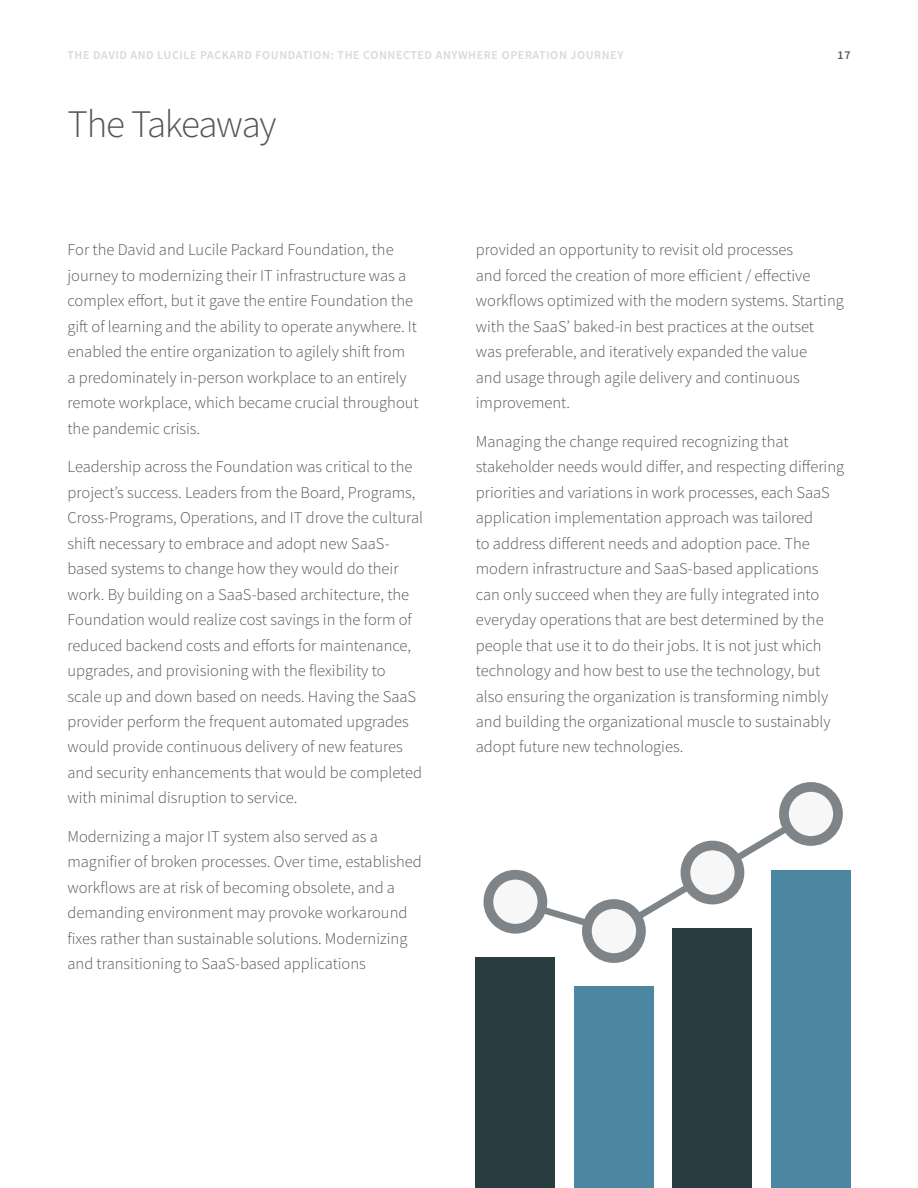
<style>
.page{position:relative;width:918px;height:1188px;background:#fff}
.page>*{position:absolute;margin:0;border:0;box-sizing:border-box;transform-origin:0 0}
.t1{font:300 39px "Source Sans Pro";letter-spacing:-.035em;color:#54565a}
.t2{font:300 16.5px/25.5px "Source Sans Pro";color:#54565a}
.t3{font:600 12px "Source Sans Pro";letter-spacing:.05em;color:#d9d8d6}
.t4{font:600 12px "Source Sans Pro";color:#54565a}
</style>
<div class="page">
<svg style="left:507px;top:807px;width:298px;height:131px"></svg>
<div style="left:476px;top:958px;width:79px;height:230px;background:#283d3f"></div>
<div style="left:574px;top:987px;width:79px;height:201px;background:#4b87a0"></div>
<div style="left:673px;top:928px;width:79px;height:260px;background:#283d3f"></div>
<div style="left:771px;top:870px;width:79px;height:318px;background:#4b87a0"></div>
<svg style="left:488px;top:875px;width:54px;height:54px"></svg>
<div style="left:484px;top:870px;width:63px;height:64px;border:10px solid #7e8487;border-radius:50%"></div>
<svg style="left:587px;top:904px;width:54px;height:54px"></svg>
<div style="left:582px;top:899px;width:64px;height:64px;border:10px solid #7e8487;border-radius:50%"></div>
<div style="left:685px;top:846px;width:54px;height:54px;background:#f7f7f7;border-radius:50%"></div>
<div style="left:681px;top:841px;width:63px;height:63px;border:10px solid #7e8487;border-radius:50%"></div>
<svg style="left:784px;top:787px;width:54px;height:54px"></svg>
<div style="left:779px;top:782px;width:64px;height:64px;border:10px solid #7e8487;border-radius:50%"></div>
<p class="t3" style="left:68px;top:47px;width:557px">THE DAVID AND LUCILE PACKARD FOUNDATION: THE CONNECTED ANYWHERE OPERATION JOURNEY</p>
<p class="t4" style="left:838px;top:47px;width:14px">17</p>
<h1 class="t1" style="left:68px;top:100px;width:210px">The Takeaway</h1>
<p class="t2" style="left:68px;top:237px;width:353px">For the David and Lucile Packard Foundation, the journey to modernizing their IT infrastructure was a complex effort, but it gave the entire Foundation the gift of learning and the ability to operate anywhere. It enabled the entire organization to agilely shift from<br>a predominately in-person workplace to an entirely remote workplace, which became crucial throughout the pandemic crisis.</p>
<p class="t2" style="left:68px;top:454px;width:357px">Leadership across the Foundation was critical to the project’s success. Leaders from the Board, Programs, Cross-Programs, Operations, and IT drove the cultural shift necessary to embrace and adopt new SaaS&shy;based systems to change how they would do their work. By building on a SaaS-based architecture, the Foundation would realize cost savings in the form of reduced backend costs and efforts for maintenance, upgrades, and provisioning with the flexibility to scale up and down based on needs. Having the SaaS provider perform the frequent automated upgrades would provide continuous delivery of new features and security enhancements that would be completed with minimal disruption to service.</p>
<p class="t2" style="left:68px;top:824px;width:356px">Modernizing a major IT system also served as a magnifier of broken processes. Over time, established workflows are at risk of becoming obsolete, and a demanding environment may provoke workaround fixes rather than sustainable solutions. Modernizing and transitioning to SaaS-based applications</p>
<p class="t2" style="left:476px;top:237px;width:369px">provided an opportunity to revisit old processes<br>and forced the creation of more efficient / effective workflows optimized with the modern systems. Starting with the SaaS’ baked-in best practices at the outset was preferable, and iteratively expanded the value<br>and usage through agile delivery and continuous improvement.</p>
<p class="t2" style="left:476px;top:428px;width:370px">Managing the change required recognizing that stakeholder needs would differ, and respecting differing priorities and variations in work processes, each SaaS application implementation approach was tailored<br>to address different needs and adoption pace. The modern infrastructure and SaaS-based applications can only succeed when they are fully integrated into everyday operations that are best determined by the people that use it to do their jobs. It is not just which technology and how best to use the technology, but also ensuring the organization is transforming nimbly and building the organizational muscle to sustainably adopt future new technologies.</p>
</div>
